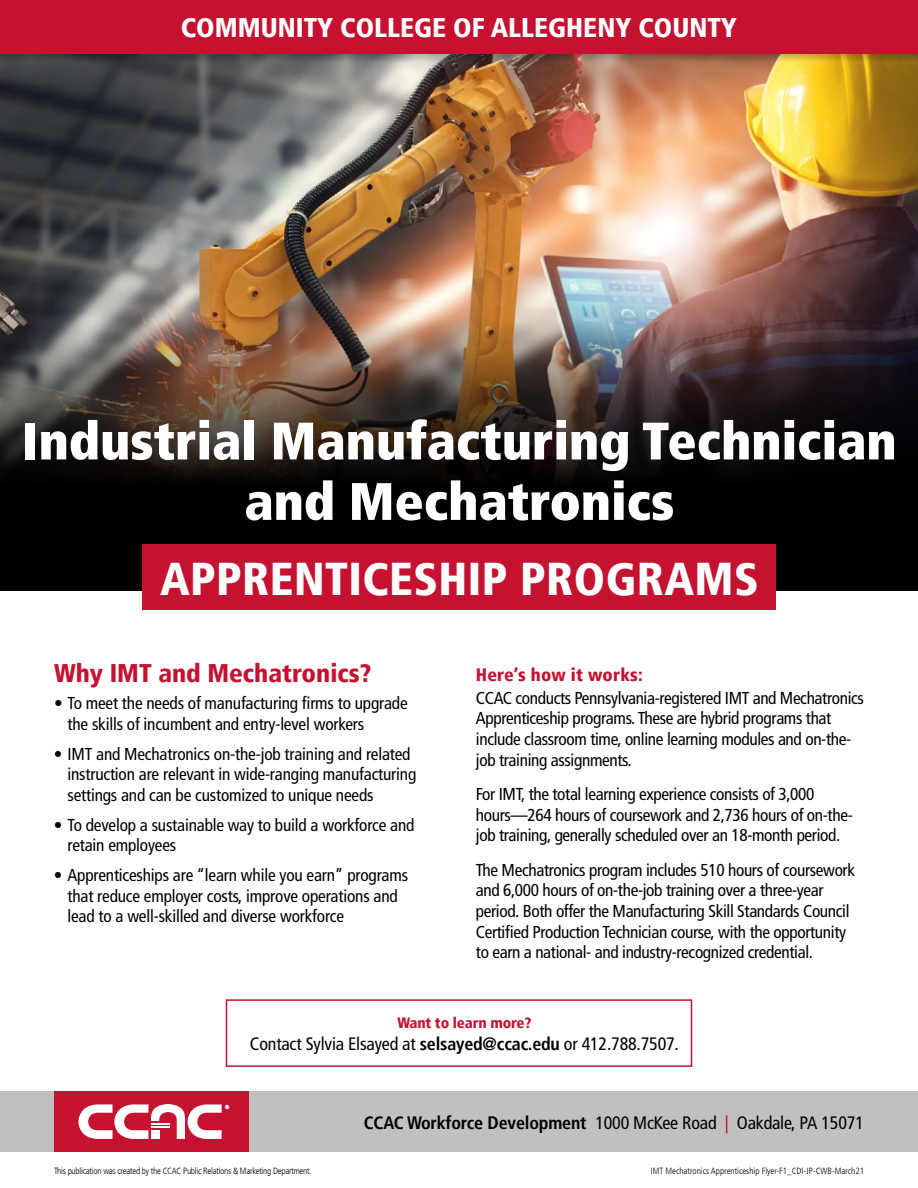
<style>
.page{position:relative;width:918px;height:1188px;background:#fff}
.page>*{position:absolute;margin:0;border:0;box-sizing:border-box;transform-origin:0 0}
.t1{font:900 condensed 52.65px/60.4px "Frutiger LT";color:#fff;text-align:center}
.t2{font:900 condensed 45.9px "Frutiger LT";letter-spacing:.01em;color:#fff}
.t3{font:900 condensed 27px "Frutiger LT";color:#fff}
.t4{font:900 condensed 25.5px "Frutiger LT";color:#c41230}
.t5{font:condensed 18px "Frutiger LT";letter-spacing:-.01em;color:#000}
.t6{font:900 condensed 18px "Frutiger LT";letter-spacing:.01em;color:#c41230}
.t7{font:condensed 17.25px/20.7px "Frutiger LT";letter-spacing:-.02em;color:#000}
.t8{font:900 condensed 15px "Frutiger LT";letter-spacing:-.01em;color:#c41230}
.t9{font:300 condensed 9px "Frutiger LT";letter-spacing:-.025em;color:#000}
.t10{font:300 condensed 9px "Frutiger LT";color:#000}
.s1{font-weight:700}
.s2{color:#c41230}
</style>
<div class="page">
<div style="left:226px;top:999px;width:466px;height:68px;border:2px solid #c41230"></div>
<img style="left:0;top:69px;width:918px;height:238px">
<img style="left:0;top:307px;width:918px;height:283px">
<img style="left:0;top:54px;width:918px;height:15px">
<div style="left:0;top:0;width:918px;height:54px;background:#c41230"></div>
<div style="left:143px;top:545px;width:633px;height:65px;background:#c41230"></div>
<div style="left:0;top:1092px;width:918px;height:60px;background:#c0c0c0"></div>
<div style="left:54px;top:1092px;width:194px;height:60px;background:#c41230"></div>
<svg style="left:78px;top:1104px;width:151px;height:35px"></svg>
<p class="t3" style="left:181px;top:11px;width:558px">COMMUNITY COLLEGE OF ALLEGHENY COUNTY</p>
<p class="t1" style="left:22px;top:411px;width:876px">Industrial Manufacturing Technician and Mechatronics</p>
<p class="t2" style="left:160px;top:551px;width:600px">APPRENTICESHIP PROGRAMS</p>
<h2 class="t4" style="left:54px;top:658px;width:319px">Why IMT and Mechatronics?</h2>
<p class="t7" style="left:54px;top:693px;width:355px">• To meet the needs of manufacturing firms to upgrade</p>
<p class="t7" style="left:67px;top:714px;width:298px">the skills of incumbent and entry-level workers</p>
<p class="t7" style="left:67px;top:743px;width:350px;text-indent:-14px">• IMT and Mechatronics on-the-job training and related instruction are relevant in wide-ranging manufacturing settings and can be customized to unique needs</p>
<p class="t7" style="left:67px;top:814px;width:349px;text-indent:-13px">• To develop a sustainable way to build a workforce and retain employees</p>
<p class="t7" style="left:54px;top:865px;width:356px;text-align:center">• Apprenticeships are “learn while you earn” programs that reduce employer costs, improve operations and</p>
<p class="t7" style="left:67px;top:906px;width:278px">lead to a well-skilled and diverse workforce</p>
<h4 class="t6" style="left:476px;top:664px;width:168px">Here’s how it works:</h4>
<p class="t7" style="left:476px;top:688px;width:390px">CCAC conducts Pennsylvania-registered IMT and Mechatronics</p>
<p class="t7" style="left:476px;top:708px;width:377px">Apprenticeship programs. These are hybrid programs that include classroom time, online learning modules and on-the&shy;job training assignments.</p>
<p class="t7" style="left:476px;top:784px;width:378px">For IMT, the total learning experience consists of 3,000 hours—264 hours of coursework and 2,736 hours of on-the&shy;job training, generally scheduled over an 18-month period.</p>
<p class="t7" style="left:476px;top:859px;width:381px">The Mechatronics program includes 510 hours of coursework and 6,000 hours of on-the-job training over a three-year period. Both offer the Manufacturing Skill Standards Council Certified Production Technician course, with the opportunity to earn a national- and industry-recognized credential.</p>
<p class="t8" style="left:397px;top:1014px;width:136px">Want to learn more?</p>
<p class="t5" style="left:250px;top:1033px;width:431px">Contact Sylvia Elsayed at <span class="s1">selsayed@ccac.edu</span> or 412.788.7507.</p>
<p class="t5" style="left:364px;top:1112px;width:502px"><span class="s1">CCAC Workforce Development</span> 1000 McKee Road <span class="s2">|</span> Oakdale, PA 15071</p>
<p class="t9" style="left:54px;top:1166px;width:259px">This publication was created by the CCAC Public Relations &amp; Marketing Department.</p>
<p class="t10" style="left:651px;top:1166px;width:215px">IMT Mechatronics Apprenticeship Flyer-F1_CDI-JP-CWB-March21</p>
</div>
